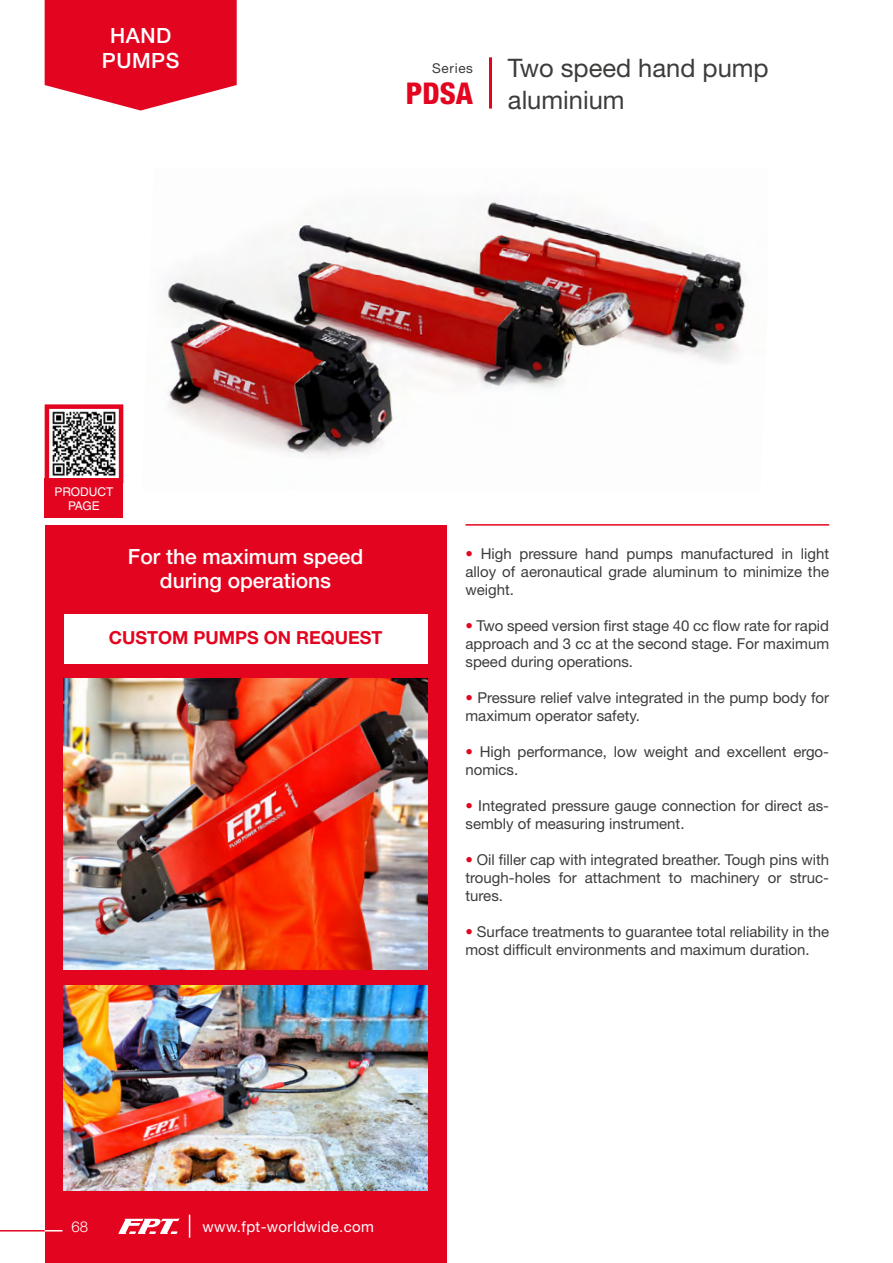
<style>
.page{position:relative;width:893px;height:1263px;background:#fff}
.page>*{position:absolute;margin:0;border:0;box-sizing:border-box;transform-origin:0 0}
.t1{font:800 condensed 30px "Helvetica Neue LT Std";color:#e30520}
.t2{font:25.5px/31.5px "Helvetica Neue LT Std";color:#3c3c3b}
.t3{font:500 21px/24px "Helvetica Neue LT Std";color:#fff;text-align:center}
.t4{font:500 21px/25.2px "Helvetica Neue LT Std";letter-spacing:.025em;color:#fff;text-align:center}
.t5{font:700 18px "Helvetica Neue LT Std";color:#e30520}
.t6{font:15px/18px "Helvetica Neue LT Std";color:#3c3c3b}
.t7{font:15px "Helvetica Neue LT Std";letter-spacing:.025em;color:#fff}
.t8{font:300 15px "Helvetica Neue LT Std";color:#fff}
.t9{font:13.5px "Helvetica Neue LT Std";letter-spacing:.05em;color:#3c3c3b}
.t10{font:12px/14.4px "Helvetica LT Std";color:#fff;text-align:center}
.s1{color:#e30520}
</style>
<div class="page">
<div style="left:45px;top:525px;width:401px;height:738px;background:#e30520"></div>
<svg style="left:45px;top:0;width:192px;height:111px;background:#e6233a"></svg>
<hr style="left:465px;top:524px;width:364px;height:2px;background:#e30520">
<div style="left:45px;top:404px;width:78px;height:79px;border:4px solid #e30520"></div>
<div style="left:45px;top:479px;width:78px;height:39px;background:#e30520"></div>
<hr style="left:489px;top:57px;width:3px;height:52px;background:#e30520">
<img style="left:164px;top:200px;width:582px;height:256px">
<div style="left:64px;top:614px;width:363px;height:49px;background:#fff"></div>
<img style="left:64px;top:678px;width:363px;height:291px">
<img style="left:64px;top:985px;width:363px;height:205px">
<img style="left:52px;top:411px;width:64px;height:65px">
<hr style="left:0;top:1230px;width:71px;height:1px;background:#e30520">
<svg style="left:189px;top:1214px;width:1px;height:24px"></svg>
<svg style="left:118px;top:1218px;width:62px;height:16px"></svg>
<svg style="left:45px;top:1230px;width:18px;height:1px"></svg>
<h3 class="t4" style="left:102px;top:23px;width:79px">HAND<br>PUMPS</h3>
<p class="t9" style="left:432px;top:60px;width:42px">Series</p>
<h1 class="t1" style="left:406px;top:75px;width:69px">PDSA</h1>
<h2 class="t2" style="left:508px;top:52px;width:262px">Two speed hand pump aluminium</h2>
<p class="t10" style="left:54px;top:484px;width:61px">PRODUCT<br>PAGE</p>
<h3 class="t3" style="left:128px;top:544px;width:237px">For the maximum speed during operations</h3>
<p class="t5" style="left:109px;top:627px;width:275px">CUSTOM PUMPS ON REQUEST</p>
<p class="t6" style="left:465px;top:545px;width:365px;text-align:justify"><span class="s1">•</span> High pressure hand pumps manufactured in light alloy of aeronautical grade aluminum to minimize the weight.</p>
<p class="t6" style="left:465px;top:617px;width:365px;text-align:justify"><span class="s1">•</span> Two speed version first stage 40 cc flow rate for rapid approach and 3 cc at the second stage. For maximum speed during operations.</p>
<p class="t6" style="left:465px;top:689px;width:365px"><span class="s1">•</span> Pressure relief valve integrated in the pump body for maximum operator safety.</p>
<p class="t6" style="left:465px;top:743px;width:365px"><span class="s1">•</span> High performance, low weight and excellent ergo&shy;nomics.</p>
<p class="t6" style="left:465px;top:797px;width:365px"><span class="s1">•</span> Integrated pressure gauge connection for direct as&shy;sembly of measuring instrument.</p>
<p class="t6" style="left:465px;top:851px;width:365px;text-align:justify"><span class="s1">•</span> Oil filler cap with integrated breather. Tough pins with trough-holes for attachment to machinery or struc&shy;tures.</p>
<p class="t6" style="left:465px;top:923px;width:365px"><span class="s1">•</span> Surface treatments to guarantee total reliability in the most difficult environments and maximum duration.</p>
<p class="t8" style="left:72px;top:1217px;width:18px">68</p>
<p class="t7" style="left:203px;top:1217px;width:173px">www.fpt-worldwide.com</p>
</div>
